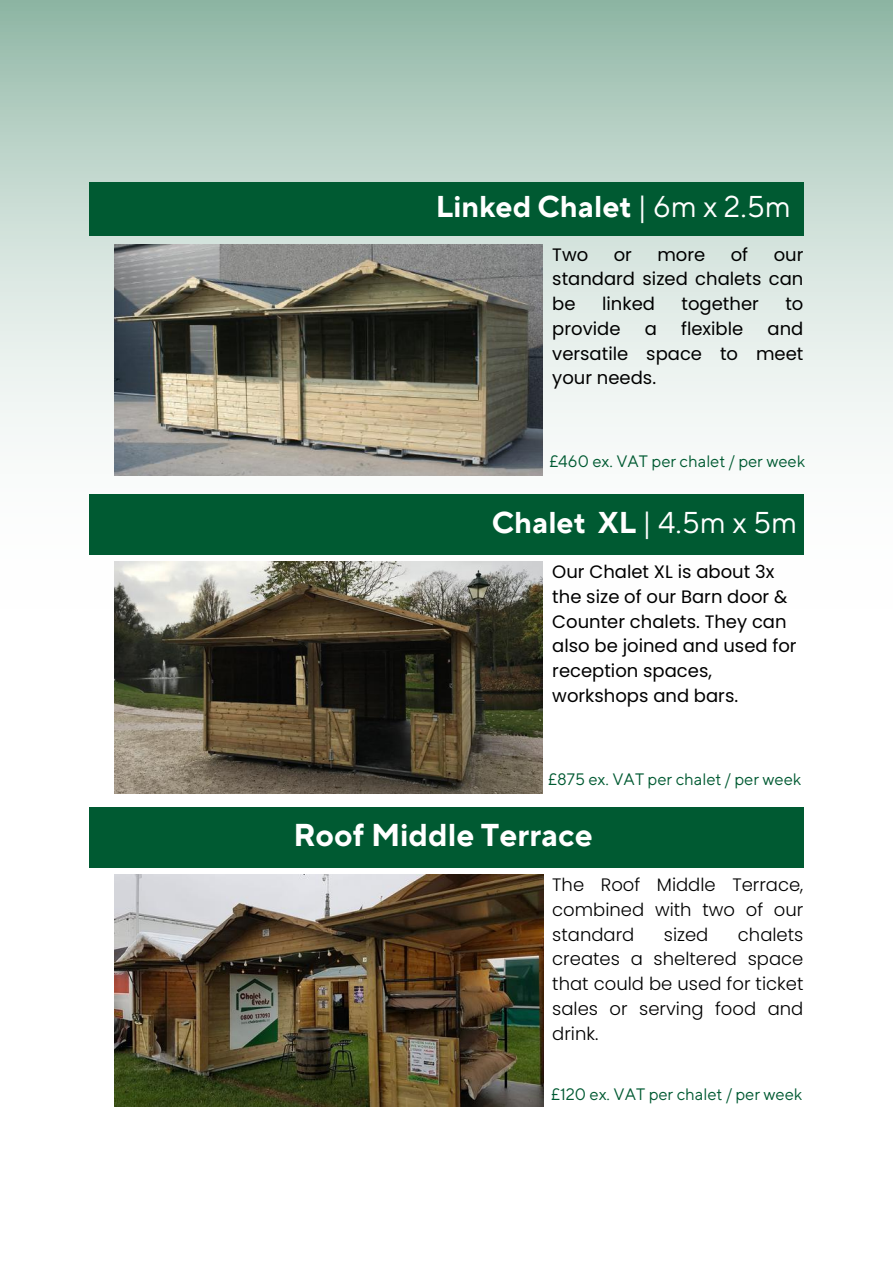
<style>
.page{position:relative;width:893px;height:1264px;background:#fff}
.page>*{position:absolute;margin:0;border:0;box-sizing:border-box;transform-origin:0 0}
.t1{font:700 31.5px "TT Norms Pro";color:#fff}
.t2{font:700 30px "TT Norms Pro";color:#fff}
.t3{font:18px/24.8px "Poppins";color:#000;text-align:justify}
.t4{font:300 18px/24.8px "Poppins";color:#000;text-align:justify}
.t5{font:16.5px "TT Norms Pro";color:#005a32}
.s1{font-weight:400}
</style>
<div class="page">
<svg style="left:0;top:0;width:892px;height:608px"></svg>
<div style="left:89px;top:182px;width:714px;height:53px;background:#005a32"></div>
<img style="left:114px;top:244px;width:428px;height:231px">
<div style="left:89px;top:494px;width:714px;height:61px;background:#005a32"></div>
<div style="left:89px;top:807px;width:714px;height:61px;background:#005a32"></div>
<img style="left:114px;top:562px;width:428px;height:231px">
<img style="left:115px;top:874px;width:428px;height:232px">
<h2 class="t2" style="left:436px;top:188px;width:356px">Linked Chalet <span class="s1">| 6m x 2.5m</span></h2>
<p class="t3" style="left:552px;top:242px;width:37px">Two</p>
<p class="t3" style="left:613px;top:242px;width:20px">or</p>
<p class="t3" style="left:657px;top:242px;width:49px">more</p>
<p class="t3" style="left:730px;top:242px;width:19px">of</p>
<p class="t3" style="left:552px;top:242px;width:252px;text-indent:221px">our standard sized chalets can be</p>
<p class="t3" style="left:602px;top:291px;width:54px">linked</p>
<p class="t3" style="left:681px;top:291px;width:79px">together</p>
<p class="t3" style="left:785px;top:291px;width:20px">to</p>
<p class="t3" style="left:552px;top:316px;width:70px">provide</p>
<p class="t3" style="left:644px;top:316px;width:14px">a</p>
<p class="t3" style="left:681px;top:316px;width:64px">flexible</p>
<p class="t3" style="left:552px;top:316px;width:252px;text-indent:215px">and versatile space to meet your needs.</p>
<p class="t5" style="left:549px;top:451px;width:257px">£460 ex. VAT per chalet / per week</p>
<h2 class="t2" style="left:492px;top:505px;width:307px">Chalet XL <span class="s1">| 4.5m x 5m</span></h2>
<p class="t3" style="left:552px;top:559px;width:246px;text-align:left">Our Chalet XL is about 3x the size of our Barn door &amp;<br>Counter chalets. They can also be joined and used for reception spaces, workshops and bars.</p>
<p class="t5" style="left:548px;top:769px;width:255px">£875 ex. VAT per chalet / per week</p>
<h1 class="t1" style="left:293px;top:816px;width:300px">Roof Middle Terrace</h1>
<p class="t4" style="left:552px;top:872px;width:252px">The Roof Middle Terrace, combined with two of our standard</p>
<p class="t4" style="left:663px;top:921px;width:46px">sized</p>
<p class="t4" style="left:552px;top:921px;width:252px;text-indent:186px">chalets creates a sheltered space that could be used for ticket sales or serving food and drink.</p>
<p class="t5" style="left:550px;top:1083px;width:253px">£120 ex. VAT per chalet / per week</p>
</div>
